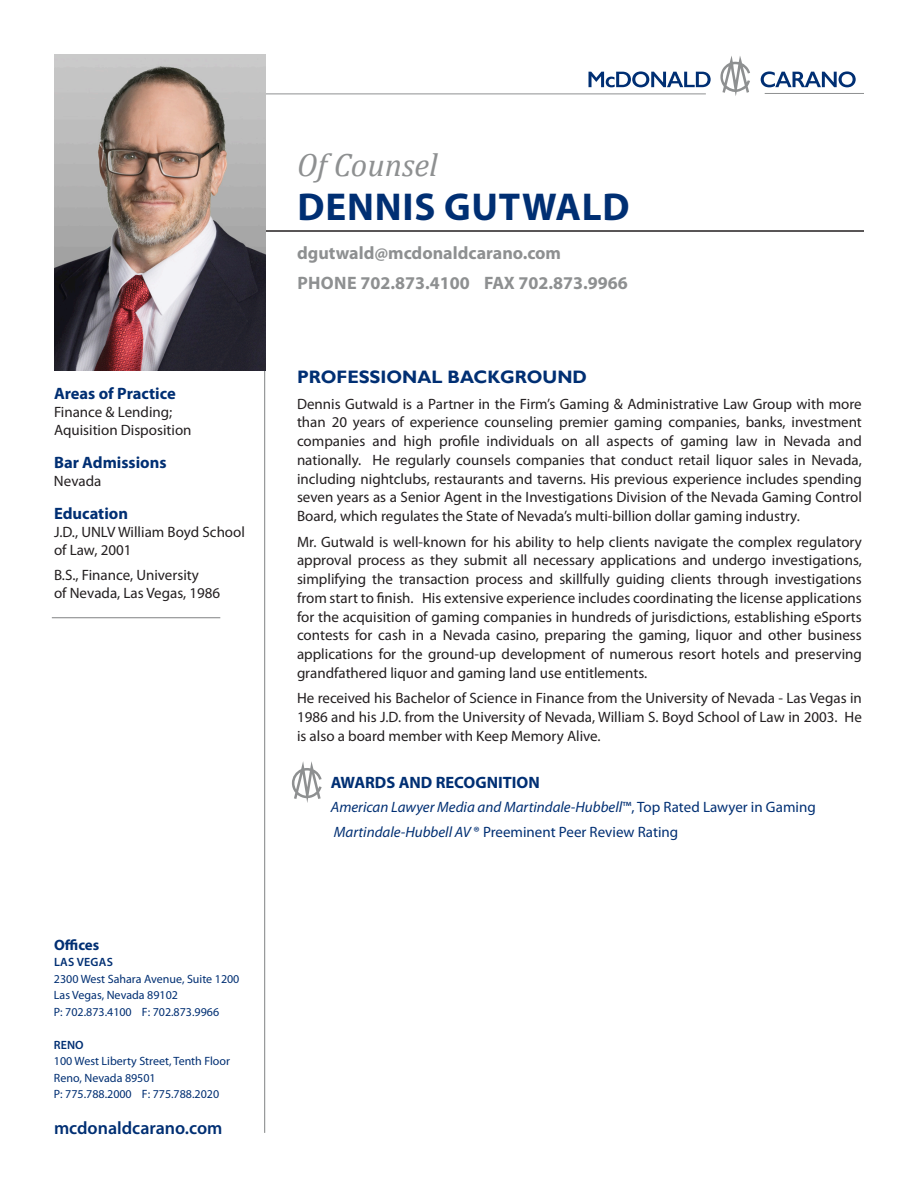
<style>
.page{position:relative;width:918px;height:1188px;background:#fff}
.page>*{position:absolute;margin:0;border:0;box-sizing:border-box;transform-origin:0 0}
.t1{font:700 39px "Myriad Pro";letter-spacing:.02em;color:#002f73}
.t2{font:italic 32.4px "Cambria";color:#8e9091}
.t3{font:700 18px/30px "Myriad Pro";color:#8e9091}
.t4{font:700 18px "Gill Sans";color:#002f73}
.t5{font:600 18px "Myriad Pro";color:#002f73}
.t6{font:700 16.5px "Myriad Pro";color:#002f73}
.t7{font:15px/18.8px "Myriad Pro";color:#231f20;text-align:justify}
.t8{font:italic 15px/24.8px "Myriad Pro";color:#002f73}
.t9{font:700 15px "Myriad Pro";color:#002f73}
.t10{font:12px/16.5px "Myriad Pro";color:#002f73}
.t11{font:600 12px "Myriad Pro";letter-spacing:.02em;color:#002f73}
.s1{font-style:normal}
</style>
<div class="page">
<hr style="left:63px;top:230px;width:801px;height:2px;background:#231f20">
<hr style="left:264px;top:365px;width:1px;height:768px;background:#8e9091">
<hr style="left:52px;top:617px;width:168px;height:1px;background:#8e9091">
<svg style="left:589px;top:71px;width:122px;height:16px"></svg>
<svg style="left:761px;top:71px;width:95px;height:16px"></svg>
<hr style="left:198px;top:94px;width:508px;height:1px;background:#8e9091">
<hr style="left:765px;top:93px;width:99px;height:1px;background:#8e9091">
<svg style="left:720px;top:56px;width:30px;height:40px"></svg>
<img style="left:54px;top:54px;width:211px;height:317px">
<svg style="left:292px;top:761px;width:30px;height:42px"></svg>
<p class="t6" style="left:54px;top:382px;width:123px">Areas of Practice</p>
<p class="t7" style="left:54px;top:402px;width:139px;line-height:18px">Finance &amp; Lending;<br>Aquisition Disposition</p>
<p class="t6" style="left:54px;top:452px;width:114px">Bar Admissions</p>
<p class="t7" style="left:54px;top:471px;width:49px">Nevada</p>
<p class="t6" style="left:54px;top:503px;width:76px">Education</p>
<p class="t7" style="left:54px;top:523px;width:193px;line-height:18px">J.D., UNLV William Boyd School of Law, 2001</p>
<p class="t7" style="left:54px;top:566px;width:168px;line-height:18px">B.S., Finance, University<br>of Nevada, Las Vegas, 1986</p>
<p class="t9" style="left:54px;top:935px;width:47px">Offices</p>
<p class="t11" style="left:54px;top:955px;width:60px">LAS VEGAS</p>
<p class="t10" style="left:54px;top:970px;width:187px">2300 West Sahara Avenue, Suite 1200<br>Las Vegas, Nevada 89102<br>P: 702.873.4100 F: 702.873.9966</p>
<p class="t11" style="left:54px;top:1037px;width:31px">RENO</p>
<p class="t10" style="left:54px;top:1053px;width:178px">100 West Liberty Street, Tenth Floor<br>Reno, Nevada 89501<br>P: 775.788.2000 F: 775.788.2020</p>
<p class="t5" style="left:54px;top:1116px;width:170px">mcdonaldcarano.com</p>
<h2 class="t2" style="left:297px;top:142px;width:142px">Of Counsel</h2>
<h1 class="t1" style="left:298px;top:181px;width:334px">DENNIS GUTWALD</h1>
<p class="t3" style="left:297px;top:237px;width:332px">dgutwald@mcdonaldcarano.com<br>PHONE 702.873.4100 FAX 702.873.9966</p>
<p class="t4" style="left:297px;top:366px;width:292px">PROFESSIONAL BACKGROUND</p>
<p class="t7" style="left:297px;top:394px;width:566px">Dennis Gutwald is a Partner in the Firm’s Gaming &amp; Administrative Law Group with more than 20 years of experience counseling premier gaming companies, banks, investment companies and high profile individuals on all aspects of gaming law in Nevada and nationally. He regularly counsels companies that conduct retail liquor sales in Nevada, including nightclubs, restaurants and taverns. His previous experience includes spending seven years as a Senior Agent in the Investigations Division of the Nevada Gaming Control Board, which regulates the State of Nevada’s multi-billion dollar gaming industry.</p>
<p class="t7" style="left:297px;top:532px;width:566px">Mr. Gutwald is well-known for his ability to help clients navigate the complex regulatory approval process as they submit all necessary applications and undergo investigations, simplifying the transaction process and skillfully guiding clients through investigations from start to finish. His extensive experience includes coordinating the license applications for the acquisition of gaming companies in hundreds of jurisdictions, establishing eSports contests for cash in a Nevada casino, preparing the gaming, liquor and other business applications for the ground-up development of numerous resort hotels and preserving grandfathered liquor and gaming land use entitlements.</p>
<p class="t7" style="left:297px;top:689px;width:566px">He received his Bachelor of Science in Finance from the University of Nevada - Las Vegas in 1986 and his J.D. from the University of Nevada, William S. Boyd School of Law in 2003. He is also a board member with Keep Memory Alive.</p>
<p class="t6" style="left:331px;top:771px;width:211px">AWARDS AND RECOGNITION</p>
<p class="t8" style="left:331px;top:795px;width:486px">American Lawyer Media and Martindale-Hubbell<span class="s1">™, Top Rated Lawyer in Gaming<br></span>Martindale-Hubbell AV <span class="s1">® Preeminent Peer Review Rating</span></p>
</div>
